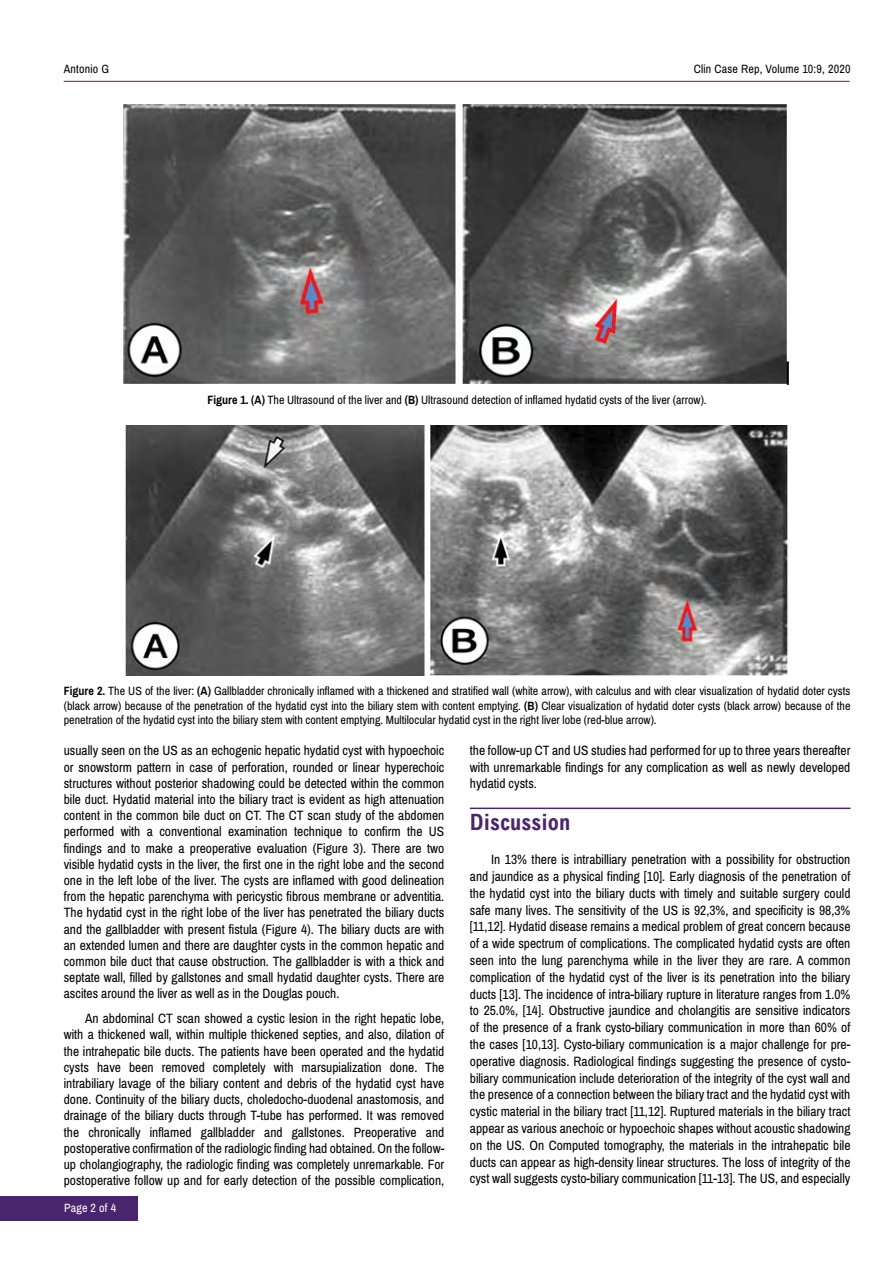
<style>
.page{position:relative;width:893px;height:1263px;background:#fff}
.page>*{position:absolute;margin:0;border:0;box-sizing:border-box;transform-origin:0 0}
.t1{font:700 condensed 22.5px "Arial";color:#49266c}
.t2{font:13.5px/16.2px "Archivo Narrow";color:#000;text-align:justify}
.t3{font:12px/14.4px "Archivo Narrow";color:#000;text-align:justify}
.t4{font:12px "Archivo Narrow";letter-spacing:.015em;color:#fff}
.s1{font-weight:700}
.s2{font-family:"Minion Pro"}
</style>
<div class="page">
<hr style="left:64px;top:81px;width:786px;height:1px;background:#49266c">
<div style="left:0;top:1196px;width:137px;height:24px;background:#49266c"></div>
<hr style="left:470px;top:807px;width:380px;height:2px;background:#49266c">
<img style="left:123px;top:105px;width:667px;height:279px">
<img style="left:126px;top:425px;width:662px;height:251px">
<p class="t3" style="left:64px;top:61px;width:47px">Antonio G</p>
<p class="t3" style="left:694px;top:61px;width:158px">Clin Case Rep, Volume 10:9, 2020</p>
<p class="t3" style="left:208px;top:393px;width:501px"><span class="s1">Figure 1. (A)</span> The Ultrasound of the liver and <span class="s1">(B)</span> Ultrasound detection of inflamed hydatid cysts of the liver (arrow).</p>
<p class="t3" style="left:64px;top:684px;width:788px"><span class="s1">Figure 2.</span> The US of the liver: <span class="s1">(A)</span> Gallbladder chronically inflamed with a thickened and stratified wall (white arrow), with calculus and with clear visualization of hydatid doter cysts (black arrow) because of the penetration of the hydatid cyst into the biliary stem with content emptying. <span class="s1">(B)</span> Clear visualization of hydatid doter cysts (black arrow) because of the penetration of the hydatid cyst into the biliary stem with content emptying. Multilocular hydatid cyst in the right liver lobe (red-blue arrow).</p>
<p class="t2" style="left:64px;top:743px;width:382px">usually seen on the US as an echogenic hepatic hydatid cyst with hypoechoic or snowstorm pattern in case of perforation, rounded or linear hyperechoic structures without posterior shadowing could be detected within the common bile duct. Hydatid material into the biliary tract is evident as high attenuation content in the common bile duct on CT. The CT scan study of the abdomen performed with a conventional examination technique to confirm the US findings and to make a preoperative evaluation (Figure 3). There are two visible hydatid cysts in the liver, the first one in the right lobe and the second one in the left lobe of the liver. The cysts are inflamed with good delineation from the hepatic parenchyma with pericystic fibrous membrane or adventitia.<br>The hydatid cyst in the right lobe of the liver has penetrated the biliary ducts and the gallbladder with present fistula (Figure 4). The biliary ducts are with an extended lumen and there are daughter cysts in the common hepatic and common bile duct that cause obstruction. The gallbladder is with a thick and septate wall, filled by gallstones and small hydatid daughter cysts. There are ascites around the liver as well as in the Douglas pouch.</p>
<p class="t2" style="left:64px;top:1011px;width:382px;text-indent:21px">An abdominal CT scan showed a cystic lesion in the right hepatic lobe, with a thickened wall, within multiple thickened septies, and also, dilation of the intrahepatic bile ducts. The patients have been operated and the hydatid cysts have been removed completely with marsupialization done. The intrabiliary lavage of the biliary content and debris of the hydatid cyst have done. Continuity of the biliary ducts, choledocho-duodenal anastomosis, and drainage of the biliary ducts through T-tube has performed. It was removed the chronically inflamed gallbladder and gallstones. Preoperative and postoperative confirmation of the radiologic finding had obtained. On the follow&shy;up cholangiography, the radiologic finding was completely unremarkable. For postoperative follow up and for early detection of the possible complication,</p>
<p class="t4" style="left:64px;top:1201px;width:54px">Page 2 of 4</p>
<p class="t2" style="left:470px;top:743px;width:382px">the follow-up CT and US studies had performed for up to three years thereafter with unremarkable findings for any complication as well as newly developed hydatid cysts<span class="s2">.</span></p>
<h1 class="t1" style="left:470px;top:810px;width:102px">Discussion</h1>
<p class="t2" style="left:470px;top:851px;width:382px;line-height:16.8px;text-indent:21px">In 13% there is intrabilliary penetration with a possibility for obstruction and jaundice as a physical finding [10]. Early diagnosis of the penetration of the hydatid cyst into the biliary ducts with timely and suitable surgery could safe many lives. The sensitivity of the US is 92,3%, and specificity is 98,3% [11,12]<span class="s2">.</span> Hydatid disease remains a medical problem of great concern because of a wide spectrum of complications. The complicated hydatid cysts are often seen into the lung parenchyma while in the liver they are rare. A common complication of the hydatid cyst of the liver is its penetration into the biliary ducts [13]. The incidence of intra-biliary rupture in literature ranges from 1.0% to 25.0%, [14]. Obstructive jaundice and cholangitis are sensitive indicators of the presence of a frank cysto-biliary communication in more than 60% of the cases [10,13]. Cysto-biliary communication is a major challenge for pre&shy;operative diagnosis. Radiological findings suggesting the presence of cysto&shy;biliary communication include deterioration of the integrity of the cyst wall and the presence of a connection between the biliary tract and the hydatid cyst with cystic material in the biliary tract [11,12]. Ruptured materials in the biliary tract appear as various anechoic or hypoechoic shapes without acoustic shadowing on the US. On Computed tomography, the materials in the intrahepatic bile ducts can appear as high-density linear structures. The loss of integrity of the cyst wall suggests cysto-biliary communication [11-13]. The US, and especially</p>
</div>
